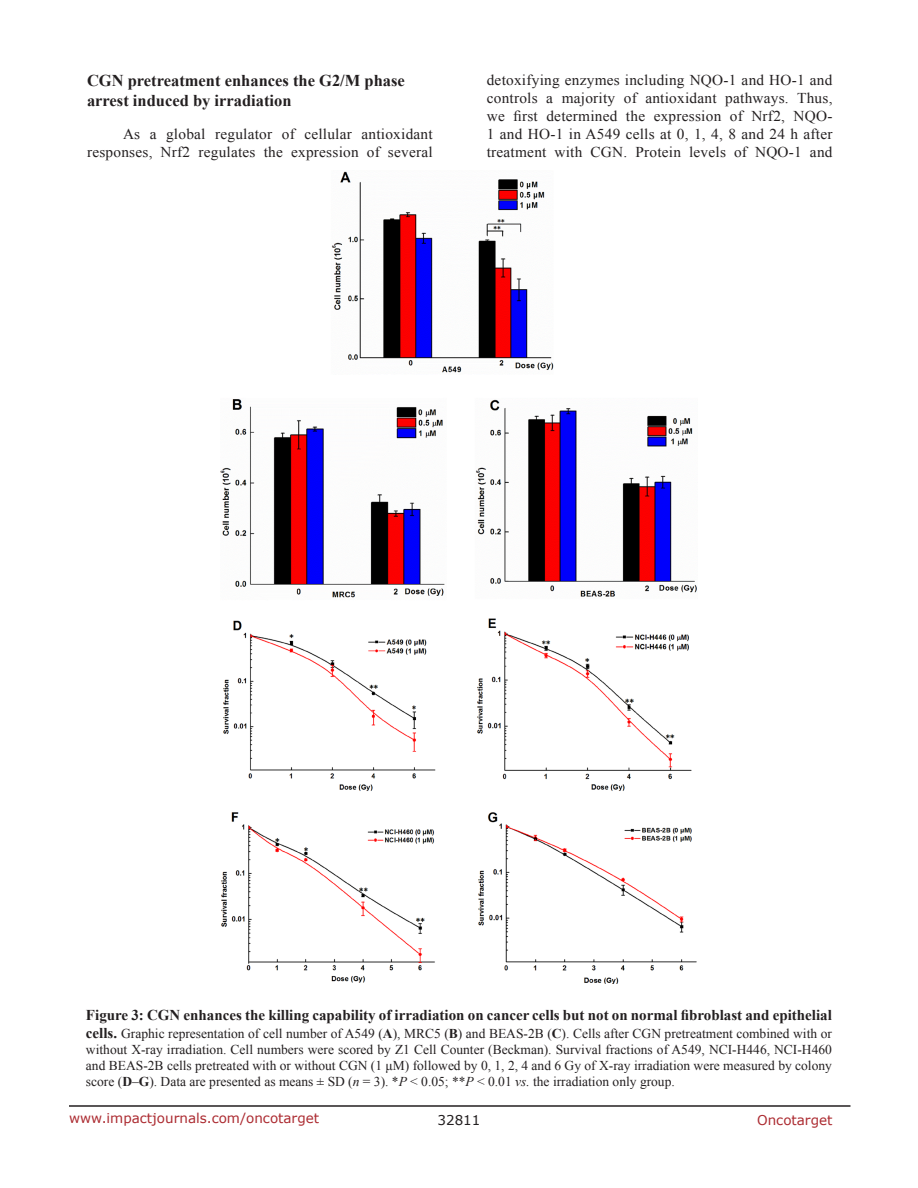
<style>
.page{position:relative;width:918px;height:1188px;background:#fff}
.page>*{position:absolute;margin:0;border:0;box-sizing:border-box;transform-origin:0 0}
.SubHeading_middle{font:700 16.5px/19.8px "Times New Roman";color:#231f20}
.BodyText{font:15px/18px "Times New Roman";letter-spacing:.015em;color:#231f20;text-align:right}
.FigureText{font:700 15px "Times New Roman";color:#231f20}
.FigureText-2{font:13.5px/16.2px "Times New Roman";color:#231f20;text-align:justify}
.t1{font:13.5px "Verdana";color:#ac2b31}
.t2{font:13.5px "Verdana";color:#231f20}
.s1{font-weight:700;font-size:15px}
.s2{font-weight:700}
.s3{font-style:italic}
</style>
<div class="page">
<hr style="left:69px;top:1105px;width:781px;height:2px;background:#231f20">
<img style="left:221px;top:171px;width:476px;height:812px">
<p class="SubHeading_middle" style="left:87px;top:70px;width:319px">CGN pretreatment enhances the G2/M phase arrest induced by irradiation</p>
<p class="BodyText" style="left:87px;top:125px;width:347px">As a global regulator of cellular antioxidant responses, Nrf2 regulates the expression of several</p>
<p class="BodyText" style="left:487px;top:71px;width:347px;text-align:justify">detoxifying enzymes including NQO-1 and HO-1 and controls a majority of antioxidant pathways. Thus, we first determined the expression of Nrf2, NQO-1 and HO-1 in A549 cells at 0, 1, 4, 8 and 24 h after treatment with CGN. Protein levels of NQO-1 and</p>
<p class="FigureText" style="left:86px;top:1004px;width:747px">Figure 3: CGN enhances the killing capability of irradiation on cancer cells but not on normal fibroblast and epithelial</p>
<p class="FigureText-2" style="left:86px;top:1025px;width:747px"><span class="s1">cells.</span> Graphic representation of cell number of A549 (<span class="s2">A</span>), MRC5 (<span class="s2">B</span>) and BEAS-2B (<span class="s2">C</span>). Cells after CGN pretreatment combined with or without X-ray irradiation. Cell numbers were scored by Z1 Cell Counter (Beckman). Survival fractions of A549, NCI-H446, NCI-H460 and BEAS-2B cells pretreated with or without CGN (1 μM) followed by 0, 1, 2, 4 and 6 Gy of X-ray irradiation were measured by colony score (<span class="s2">D</span>–<span class="s2">G</span>). Data are presented as means ± SD (<span class="s3">n</span> = 3). *<span class="s3">P</span> &lt; 0.05; **<span class="s3">P</span> &lt; 0.01 <span class="s3">vs.</span> the irradiation only group.</p>
<p class="t1" style="left:69px;top:1109px;width:252px">www.impactjournals.com/oncotarget</p>
<p class="t2" style="left:438px;top:1111px;width:44px">32811</p>
<p class="t1" style="left:757px;top:1111px;width:77px">Oncotarget</p>
</div>
